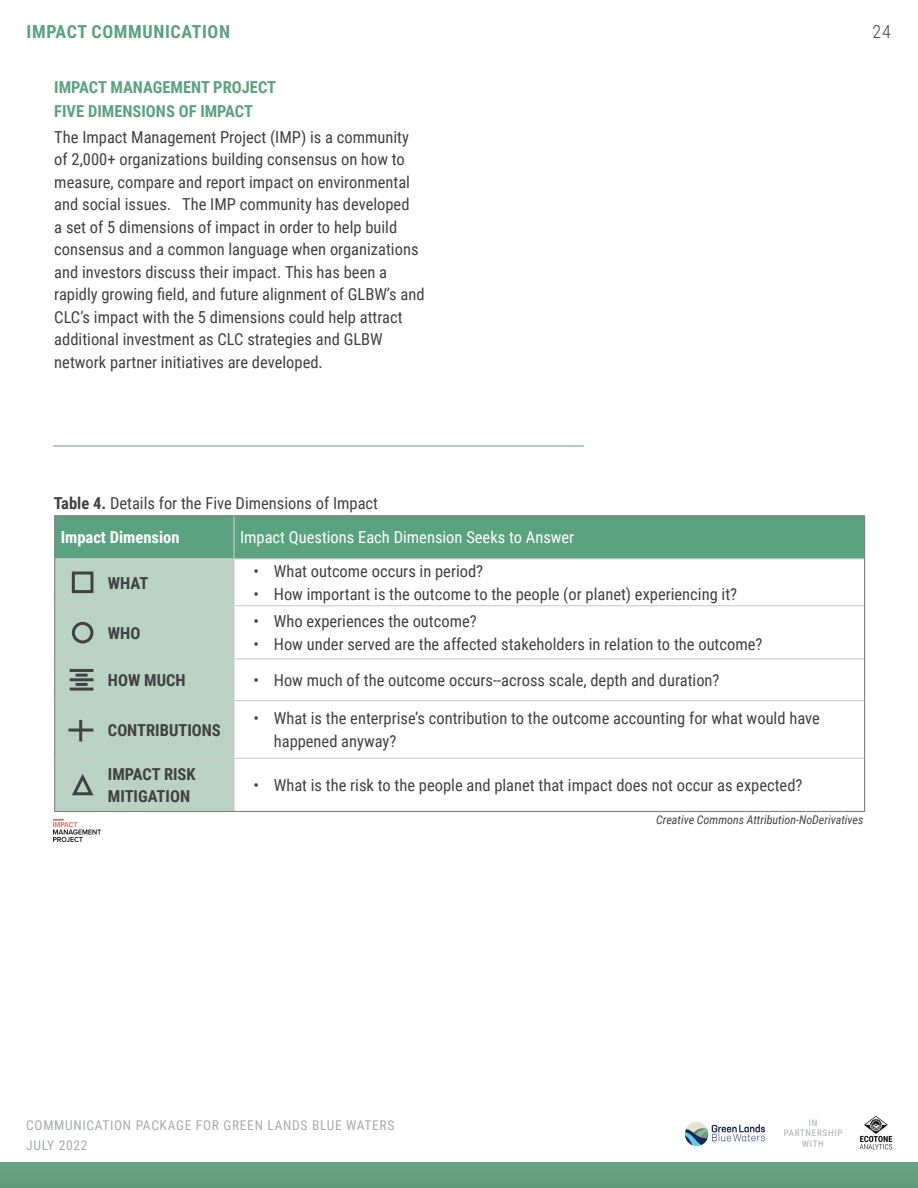
<style>
.page{position:relative;width:918px;height:1188px;background:#fff}
.page>*{position:absolute;margin:0;border:0;box-sizing:border-box;transform-origin:0 0}
.t1{font:700 18px "Roboto Condensed";letter-spacing:.035em;color:#5ba281}
.t2{font:300 18px "Roboto Condensed";color:#414042}
.t3{font:16.5px/22.5px "Roboto Condensed";color:#414142}
.t4{font:700 16.5px/22.5px "Roboto Condensed";color:#414142}
.t5{font:700 16.5px/24px "Roboto Condensed";color:#5ba281}
.t6{font:16.5px "Roboto Condensed";color:#fff}
.t7{font:700 16.5px "Roboto Condensed";color:#fff}
.t8{font:13.5px/19.5px "Roboto Condensed";letter-spacing:.05em;color:#a8aaad}
.t9{font:italic 12px "Roboto Condensed";color:#414142}
.t10{font:9px/10.8px "Roboto Condensed";letter-spacing:.085em;color:#a8aaad;text-align:center}
.s1{font-weight:700}
</style>
<div class="page">
<img style="left:859px;top:1115px;width:34px;height:35px">
<img style="left:685px;top:1122px;width:79px;height:23px">
<div style="left:0;top:1163px;width:918px;height:25px;background:#64a07d"></div>
<hr style="left:53px;top:446px;width:531px;height:1px;background:#5ba281">
<div style="left:55px;top:516px;width:809px;height:42px;background:#5ba281"></div>
<div style="left:55px;top:559px;width:178px;height:252px;background:#bad2c3"></div>
<hr style="left:233px;top:516px;width:2px;height:42px;background:#ccc">
<hr style="left:55px;top:558px;width:179px;height:1px;background:#ccc">
<hr style="left:234px;top:558px;width:630px;height:1px;background:#ccc">
<hr style="left:233px;top:559px;width:2px;height:46px;background:#ccc">
<hr style="left:55px;top:605px;width:179px;height:1px;background:#ccc">
<hr style="left:234px;top:605px;width:630px;height:1px;background:#ccc">
<hr style="left:233px;top:606px;width:2px;height:52px;background:#ccc">
<hr style="left:55px;top:658px;width:179px;height:2px;background:#ccc">
<hr style="left:234px;top:658px;width:630px;height:2px;background:#ccc">
<hr style="left:233px;top:660px;width:2px;height:40px;background:#ccc">
<hr style="left:55px;top:700px;width:179px;height:1px;background:#ccc">
<hr style="left:234px;top:700px;width:630px;height:1px;background:#ccc">
<hr style="left:233px;top:701px;width:2px;height:57px;background:#ccc">
<hr style="left:233px;top:759px;width:2px;height:52px;background:#ccc">
<hr style="left:864px;top:516px;width:1px;height:43px;background:#808184">
<hr style="left:864px;top:559px;width:1px;height:47px;background:#808184">
<hr style="left:864px;top:606px;width:1px;height:53px;background:#808184">
<hr style="left:864px;top:659px;width:1px;height:42px;background:#808184">
<hr style="left:864px;top:701px;width:1px;height:57px;background:#808184">
<hr style="left:864px;top:758px;width:1px;height:53px;background:#808184">
<hr style="left:54px;top:515px;width:180px;height:1px;background:#808184">
<hr style="left:54px;top:516px;width:1px;height:43px;background:#808184">
<hr style="left:234px;top:515px;width:631px;height:1px;background:#808184">
<hr style="left:54px;top:559px;width:1px;height:47px;background:#808184">
<hr style="left:54px;top:606px;width:1px;height:53px;background:#808184">
<hr style="left:54px;top:659px;width:1px;height:42px;background:#808184">
<hr style="left:54px;top:701px;width:1px;height:57px;background:#808184">
<hr style="left:54px;top:758px;width:1px;height:53px;background:#808184">
<hr style="left:54px;top:811px;width:180px;height:1px;background:#808184">
<hr style="left:234px;top:811px;width:631px;height:1px;background:#808184">
<hr style="left:55px;top:758px;width:179px;height:1px;background:#ccc">
<hr style="left:234px;top:758px;width:630px;height:1px;background:#ccc">
<div style="left:72px;top:572px;width:21px;height:21px;border:3px solid #414142"></div>
<div style="left:72px;top:622px;width:21px;height:21px;border:3px solid #414142;border-radius:50%"></div>
<svg style="left:69px;top:773px;width:27px;height:24px"></svg>
<hr style="left:68px;top:729px;width:25px;height:3px;background:#414142">
<hr style="left:79px;top:720px;width:3px;height:22px;background:#414142">
<hr style="left:70px;top:669px;width:23px;height:3px;background:#414142">
<hr style="left:70px;top:678px;width:23px;height:3px;background:#414142">
<hr style="left:70px;top:688px;width:23px;height:3px;background:#414142">
<svg style="left:76px;top:683px;width:12px;height:3px"></svg>
<svg style="left:76px;top:674px;width:12px;height:3px"></svg>
<img style="left:53px;top:820px;width:48px;height:21px">
<p class="t1" style="left:27px;top:18px;width:205px">IMPACT COMMUNICATION</p>
<p class="t2" style="left:873px;top:18px;width:20px">24</p>
<p class="t5" style="left:54px;top:75px;width:223px">IMPACT MANAGEMENT PROJECT<br>FIVE DIMENSIONS OF IMPACT</p>
<p class="t3" style="left:54px;top:125px;width:372px">The Impact Management Project (IMP) is a community of 2,000+ organizations building consensus on how to measure, compare and report impact on environmental and social issues. The IMP community has developed<br>a set of 5 dimensions of impact in order to help build consensus and a common language when organizations and investors discuss their impact. This has been a rapidly growing field, and future alignment of GLBW’s and CLC’s impact with the 5 dimensions could help attract additional investment as CLC strategies and GLBW network partner initiatives are developed.</p>
<p class="t3" style="left:54px;top:492px;width:326px"><span class="s1">Table 4.</span> Details for the Five Dimensions of Impact</p>
<p class="t7" style="left:61px;top:526px;width:120px">Impact Dimension</p>
<p class="t6" style="left:240px;top:526px;width:336px">Impact Questions Each Dimension Seeks to Answer</p>
<p class="t4" style="left:108px;top:571px;width:42px">WHAT</p>
<p class="t3" style="left:254px;top:560px;width:231px">• What outcome occurs in period?</p>
<p class="t3" style="left:254px;top:582px;width:485px">• How important is the outcome to the people (or planet) experiencing it?</p>
<p class="t4" style="left:108px;top:621px;width:34px">WHO</p>
<p class="t3" style="left:254px;top:610px;width:225px">• Who experiences the outcome?</p>
<p class="t3" style="left:254px;top:632px;width:510px">• How under served are the affected stakeholders in relation to the outcome?</p>
<p class="t4" style="left:108px;top:668px;width:79px">HOW MUCH</p>
<p class="t3" style="left:254px;top:668px;width:468px">• How much of the outcome occurs--across scale, depth and duration?</p>
<p class="t4" style="left:108px;top:718px;width:114px">CONTRIBUTIONS</p>
<p class="t3" style="left:274px;top:707px;width:548px;text-indent:-20px">• What is the enterprise’s contribution to the outcome accounting for what would have happened anyway?</p>
<p class="t4" style="left:108px;top:762px;width:89px">IMPACT RISK<br>MITIGATION</p>
<p class="t3" style="left:254px;top:773px;width:550px">• What is the risk to the people and planet that impact does not occur as expected?</p>
<p class="t9" style="left:656px;top:811px;width:209px">Creative Commons Attribution-NoDerivatives</p>
<p class="t8" style="left:26px;top:1115px;width:370px">COMMUNICATION PACKAGE FOR GREEN LANDS BLUE WATERS<br>JULY 2022</p>
<p class="t10" style="left:784px;top:1117px;width:60px">IN<br>PARTNERSHIP<br>WITH</p>
</div>
